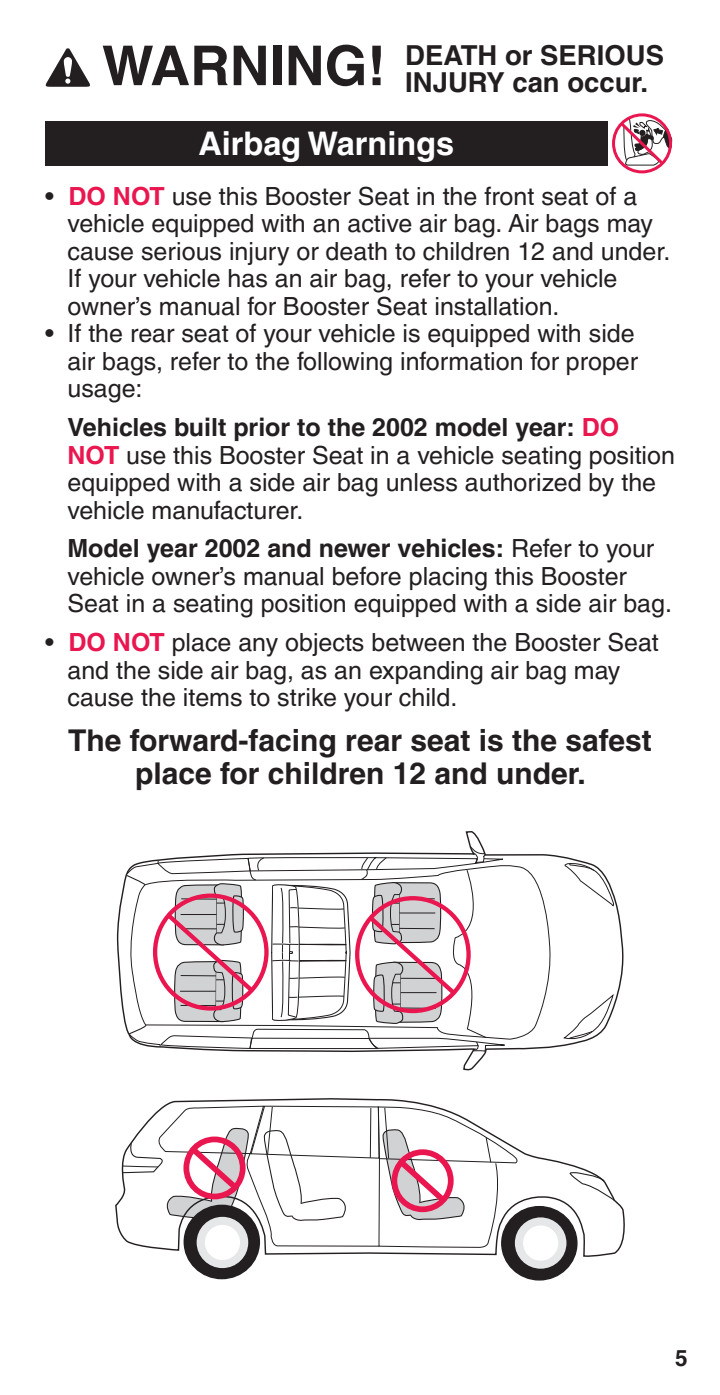
<style>
.page{position:relative;width:720px;height:1395px;background:#fff}
.page>*{position:absolute;margin:0;border:0;box-sizing:border-box;transform-origin:0 0}
.Warning{font:700 55px "Helvetica LT Pro";color:#231f20}
.Heading_in_Document{font:700 32.5px "Helvetica LT Pro";color:#fff}
.Body_Text_Italic{font:700 30px/32.5px "Helvetica LT Pro";color:#231f20;text-align:center}
.Warning_Heading{font:700 27.5px/27.5px "Helvetica LT Pro";color:#231f20}
.Bulleted_Text{font:25px/27.5px "Helvetica LT Pro";color:#231f20}
.t1{font:700 22.5px "Helvetica LT Pro";color:#231f20}
.s1{font-weight:700;color:#e9164f}
.s2{font-weight:700}
</style>
<div class="page">
<svg style="left:117px;top:854px;width:507px;height:427px"></svg>
<svg style="left:521px;top:864px;width:32px;height:176px"></svg>
<svg style="left:564px;top:995px;width:50px;height:47px"></svg>
<svg style="left:563px;top:862px;width:51px;height:46px"></svg>
<svg style="left:122px;top:831px;width:399px;height:450px"></svg>
<div style="left:45px;top:121px;width:563px;height:45px;background:#231f20"></div>
<svg style="left:612px;top:113px;width:61px;height:61px"></svg>
<svg style="left:45px;top:48px;width:45px;height:39px"></svg>
<p class="Warning" style="left:102px;top:32px;width:285px">WARNING!</p>
<p class="Warning_Heading" style="left:405px;top:41px;width:260px">DEATH or SERIOUS<br>INJURY can occur.</p>
<p class="Heading_in_Document" style="left:198px;top:124px;width:257px">Airbag Warnings</p>
<p class="Bulleted_Text" style="left:68px;top:182px;width:604px;text-indent:-22px">• <span class="s1">DO NOT</span> use this Booster Seat in the front seat of a vehicle equipped with an active air bag. Air bags may cause serious injury or death to children 12 and under.<br>If your vehicle has an air bag, refer to your vehicle owner’s manual for Booster Seat installation.</p>
<p class="Bulleted_Text" style="left:68px;top:320px;width:572px;text-indent:-22px">• If the rear seat of your vehicle is equipped with side air bags, refer to the following information for proper usage:</p>
<p class="Bulleted_Text" style="left:68px;top:414px;width:609px"><span class="s2">Vehicles built prior to the 2002 model year:</span> <span class="s1">DO NOT</span> use this Booster Seat in a vehicle seating position equipped with a side air bag unless authorized by the vehicle manufacturer.</p>
<p class="Bulleted_Text" style="left:68px;top:535px;width:606px"><span class="s2">Model year 2002 and newer vehicles:</span> Refer to your vehicle owner’s manual before placing this Booster<br>Seat in a seating position equipped with a side air bag.</p>
<p class="Bulleted_Text" style="left:68px;top:629px;width:593px;text-indent:-22px">• <span class="s1">DO NOT</span> place any objects between the Booster Seat and the side air bag, as an expanding air bag may cause the items to strike your child.</p>
<p class="Body_Text_Italic" style="left:68px;top:724px;width:585px">The forward-facing rear seat is the safest place for children 12 and under.</p>
<p class="t1" style="left:675px;top:1345px;width:14px">5</p>
</div>
